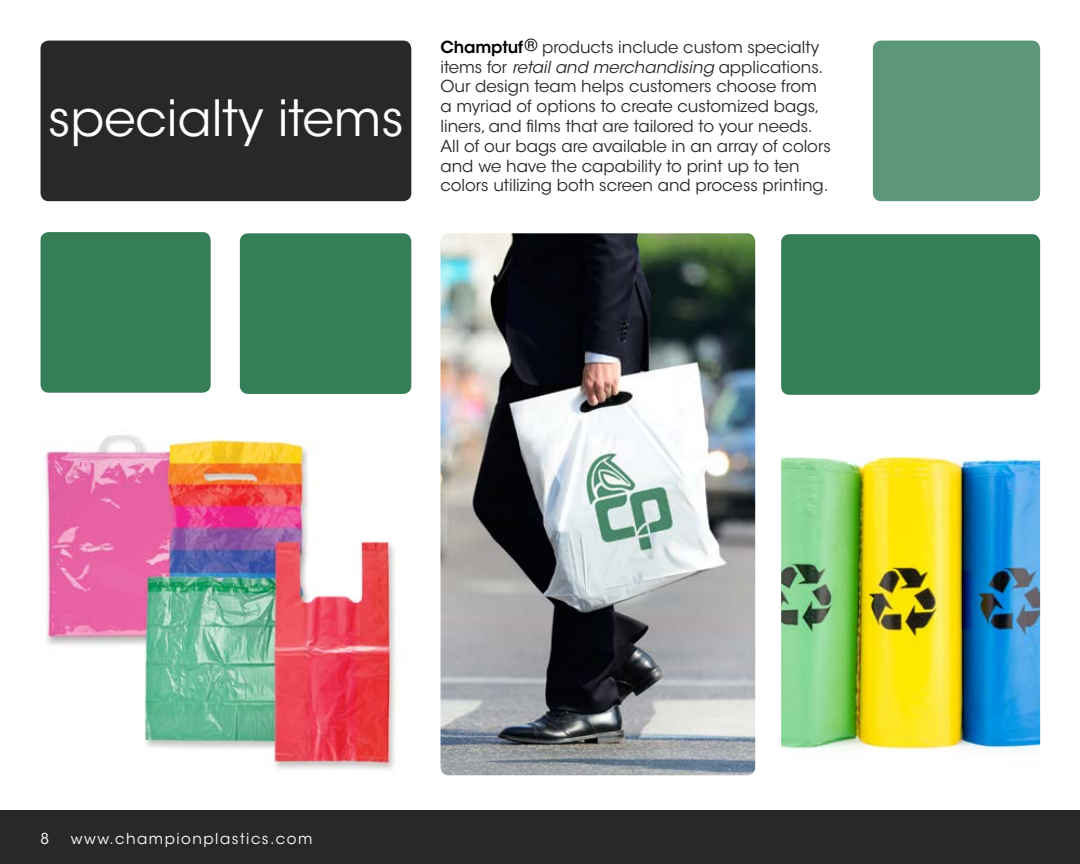
<style>
.page{position:relative;width:1080px;height:864px;background:#fff}
.page>*{position:absolute;margin:0;border:0;box-sizing:border-box;transform-origin:0 0}
.t1{font:49.65px "ITC Avant Garde Std";color:#fff}
.t2{font:16.5px/19.8px "ITC Avant Garde Std";color:#292829}
.t3{font:15px "ITC Avant Garde Std";letter-spacing:.1em;color:#fff}
.s1{font-weight:600;color:#000}
.s2{font-weight:500;color:#000}
.s3{font-style:italic}
</style>
<div class="page">
<img style="left:441px;top:233px;width:314px;height:542px">
<img style="left:781px;top:456px;width:259px;height:295px">
<img style="left:45px;top:435px;width:351px;height:335px">
<div style="left:41px;top:41px;width:370px;height:160px;background:#292829;border-radius:8px"></div>
<div style="left:781px;top:234px;width:259px;height:161px;background:#357e58;border-radius:8px"></div>
<div style="left:873px;top:41px;width:167px;height:160px;background:#5d9779;border-radius:8px"></div>
<div style="left:240px;top:233px;width:171px;height:161px;background:#357e58;border-radius:8px"></div>
<div style="left:41px;top:232px;width:170px;height:161px;background:#357e58;border-radius:8px"></div>
<div style="left:0;top:810px;width:1080px;height:54px;background:#292829"></div>
<h1 class="t1" style="left:48px;top:88px;width:357px">specialty items</h1>
<p class="t2" style="left:441px;top:37px;width:392px"><span class="s1">Champtuf</span><span class="s2">®</span> products include custom specialty items for <span class="s3">retail and merchandising</span> applications.<br>Our design team helps customers choose from a myriad of options to create customized bags, liners, and films that are tailored to your needs.<br>All of our bags are available in an array of colors and we have the capability to print up to ten colors utilizing both screen and process printing.</p>
<p class="t3" style="left:40px;top:829px;width:10px">8</p>
<p class="t3" style="left:71px;top:829px;width:243px">www.championplastics.com</p>
</div>
